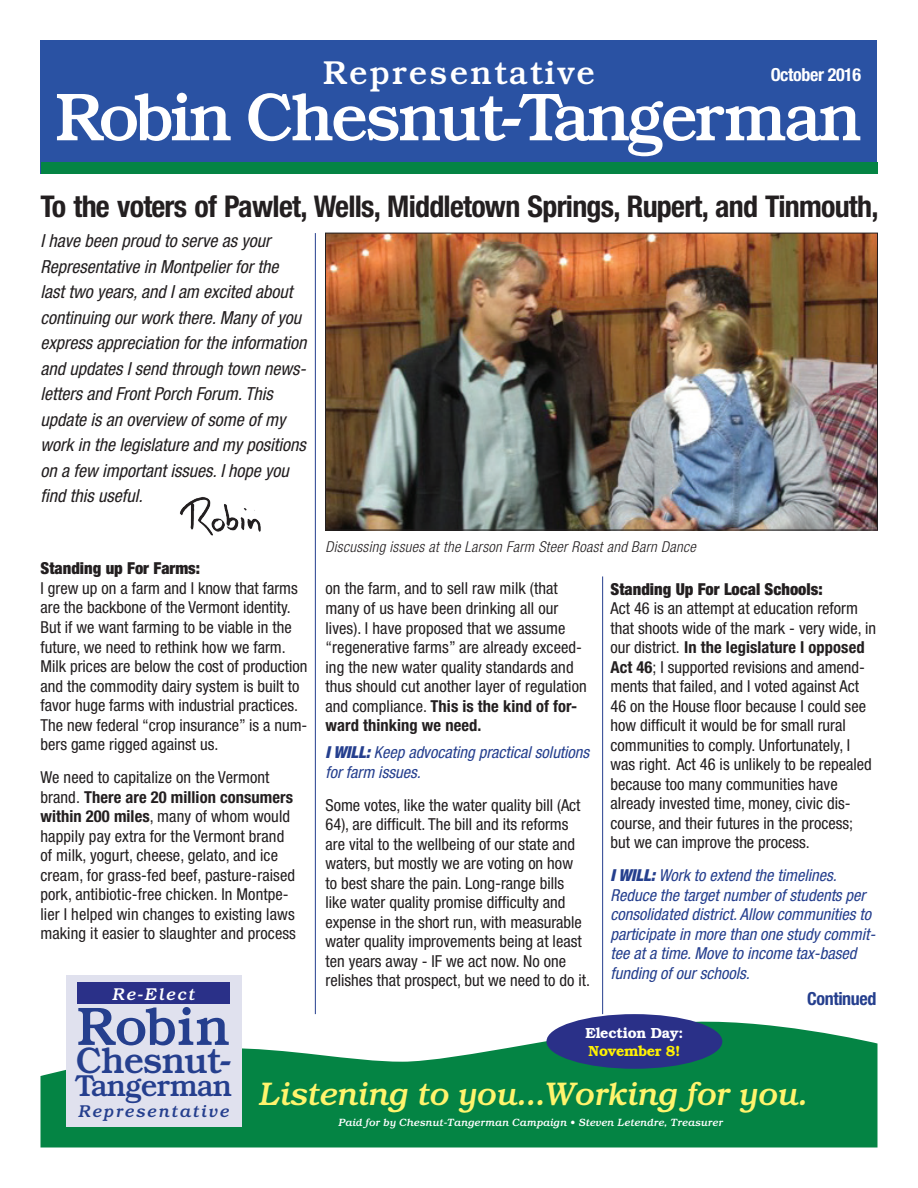
<style>
.page{position:relative;width:918px;height:1188px;background:#fff}
.page>*{position:absolute;margin:0;border:0;box-sizing:border-box;transform-origin:0 0}
.t1{font:67.2px "Bookman S Si";letter-spacing:-.06em;color:#fff}
.t2{font:53.7px "Bookman S Si";letter-spacing:-.01em;color:#253f8e}
.t3{font:36.6px "Bookman S Si";letter-spacing:-.04em;color:#253f8e}
.t4{font:500 33.3px "Bookman";letter-spacing:.06em;color:#fff}
.t5{font:italic 32.4px "Bookman S Si";letter-spacing:-.02em;color:#fff46d}
.t6{font:30.15px "Bookman S Si";letter-spacing:-.04em;color:#253f8e}
.t7{font:700 condensed 30px "Helvetica Neue";letter-spacing:-.025em;color:#231f20}
.t8{font:italic condensed 18px/25.5px "Helvetica Neue";color:#231f20}
.t9{font:700 condensed 18px "Helvetica Neue";letter-spacing:-.02em;color:#fff}
.t10{font:700 condensed 18px "Helvetica Neue";letter-spacing:-.02em;color:#253f8e}
.t11{font:italic 16.95px "Bookman S Si";letter-spacing:.1em;color:#253f8e}
.t12{font:italic 16.95px "Bookman S Si";letter-spacing:.1em;color:#fff}
.t13{font:condensed 16.5px/19.5px "Helvetica Neue";color:#231f20}
.t14{font:italic condensed 16.5px/19.5px "Helvetica Neue";color:#253f8e}
.t15{font:900 condensed 16.5px "Helvetica Neue";color:#231f20}
.t16{font:italic 300 condensed 15px "Helvetica Neue";letter-spacing:.02em;color:#231f20}
.t17{font:600 14.55px "Bookman S Si";letter-spacing:-.02em;color:#fff}
.t18{font:600 14.55px "Bookman S Si";letter-spacing:-.02em;color:#fff101}
.t19{font:italic 10.5px "Bookman S Si";color:#fff}
.s1{font-weight:700}
.s2{font-weight:900}
</style>
<div class="page">
<hr style="left:315px;top:233px;width:1px;height:781px;background:#253f8e">
<hr style="left:602px;top:576px;width:1px;height:438px;background:#253f8e">
<div style="left:40px;top:40px;width:838px;height:134px;background:#2a52a3"></div>
<svg style="left:40px;top:1016px;width:838px;height:132px;fill:#048444"></svg>
<img style="left:327px;top:235px;width:549px;height:293px">
<div style="left:325px;top:233px;width:553px;height:297px;border:1px solid #231f20"></div>
<div style="left:41px;top:163px;width:837px;height:11px;background:#048444"></div>
<div style="left:546px;top:1014px;width:176px;height:55px;background:#2a3088;border-radius:50%"></div>
<div style="left:66px;top:976px;width:176px;height:151px;background:#e0e1ee"></div>
<div style="left:78px;top:983px;width:152px;height:21px;background:#2a3088"></div>
<img style="left:180px;top:497px;width:81px;height:39px">
<h3 class="t4" style="left:323px;top:53px;width:273px">Representative</h3>
<p class="t9" style="left:771px;top:63px;width:92px">October 2016</p>
<h1 class="t1" style="left:55px;top:77px;width:809px">Robin Chesnut-Tangerman</h1>
<h3 class="t7" style="left:40px;top:188px;width:840px">To the voters of Pawlet, Wells, Middletown Springs, Rupert, and Tinmouth,</h3>
<p class="t8" style="left:40px;top:228px;width:267px">I have been proud to serve as your Representative in Montpelier for the last two years, and I am excited about continuing our work there. Many of you express appreciation for the information and updates I send through town news&shy;letters and Front Porch Forum. This update is an overview of some of my work in the legislature and my positions on a few important issues. I hope you find this useful.</p>
<p class="t16" style="left:326px;top:538px;width:372px">Discussing issues at the Larson Farm Steer Roast and Barn Dance</p>
<p class="t15" style="left:40px;top:558px;width:161px">Standing up For Farms:</p>
<p class="t13" style="left:40px;top:578px;width:268px">I grew up on a farm and I know that farms are the backbone of the Vermont identity.<br>But if we want farming to be viable in the future, we need to rethink how we farm.<br>Milk prices are below the cost of production and the commodity dairy system is built to favor huge farms with industrial practices.<br>The new federal “crop insurance” is a num&shy;bers game rigged against us.</p>
<p class="t13" style="left:40px;top:768px;width:257px">We need to capitalize on the Vermont brand. <span class="s1">There are 20 million consumers within 200 miles</span>, many of whom would happily pay extra for the Vermont brand of milk, yogurt, cheese, gelato, and ice cream, for grass-fed beef, pasture-raised pork, antibiotic-free chicken. In Montpe&shy;lier I helped win changes to existing laws making it easier to slaughter and process</p>
<p class="t13" style="left:326px;top:579px;width:263px">on the farm, and to sell raw milk (that many of us have been drinking all our lives). I have proposed that we assume “regenerative farms” are already exceed&shy;ing the new water quality standards and thus should cut another layer of regulation and compliance. <span class="s1">This is the kind of for&shy;ward thinking we need.</span></p>
<p class="t14" style="left:326px;top:742px;width:265px"><span class="s2">I WILL:</span> Keep advocating practical solutions for farm issues.</p>
<p class="t13" style="left:326px;top:795px;width:266px">Some votes, like the water quality bill (Act 64), are difficult. The bill and its reforms are vital to the wellbeing of our state and waters, but mostly we are voting on how<br>to best share the pain. Long-range bills<br>like water quality promise difficulty and expense in the short run, with measurable water quality improvements being at least ten years away - IF we act now. No one relishes that prospect, but we need to do it.</p>
<p class="t15" style="left:611px;top:579px;width:214px">Standing Up For Local Schools:</p>
<p class="t13" style="left:611px;top:599px;width:267px">Act 46 is an attempt at education reform that shoots wide of the mark - very wide, in our district. <span class="s1">In the legislature I opposed Act 46</span>; I supported revisions and amend&shy;ments that failed, and I voted against Act 46 on the House floor because I could see how difficult it would be for small rural communities to comply. Unfortunately, I was right. Act 46 is unlikely to be repealed because too many communities have already invested time, money, civic dis&shy;course, and their futures in the process; but we can improve the process.</p>
<p class="t14" style="left:611px;top:866px;width:266px"><span class="s2">I WILL:</span> Work to extend the timelines.<br>Reduce the target number of students per consolidated district. Allow communities to participate in more than one study commit&shy;tee at a time. Move to income tax-based funding of our schools.</p>
<p class="t12" style="left:112px;top:984px;width:84px">Re-Elect</p>
<p class="t10" style="left:807px;top:987px;width:71px">Continued</p>
<h2 class="t2" style="left:77px;top:995px;width:155px">Robin</h2>
<h3 class="t3" style="left:76px;top:1038px;width:157px">Chesnut-</h3>
<h3 class="t6" style="left:75px;top:1068px;width:159px">Tangerman</h3>
<p class="t11" style="left:78px;top:1101px;width:152px">Representative</p>
<p class="t17" style="left:586px;top:1024px;width:99px">Election Day:</p>
<p class="t18" style="left:589px;top:1042px;width:93px">November 8!</p>
<h3 class="t5" style="left:259px;top:1075px;width:551px">Listening to you...Working for you.</h3>
<p class="t19" style="left:338px;top:1116px;width:386px">Paid for by Chesnut-Tangerman Campaign • Steven Letendre, Treasurer</p>
</div>
